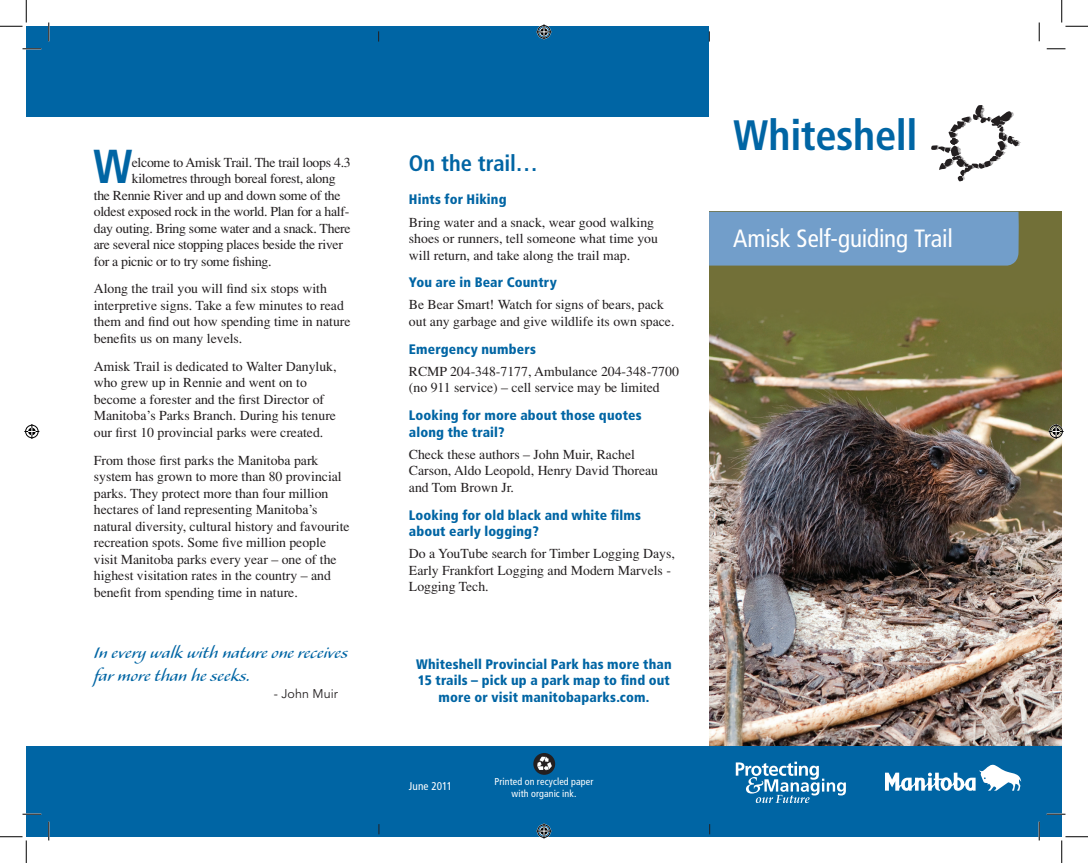
<style>
.page{position:relative;width:1088px;height:863px;background:#fff}
.page>*{position:absolute;margin:0;border:0;box-sizing:border-box;transform-origin:0 0}
.t1{font:700 condensed 47.62px "Frutiger";color:#0065a4}
.t2{font:700 condensed 42.5px "Frutiger";letter-spacing:-.01em;color:#0065a4}
.t3{font:condensed 25px "Frutiger";letter-spacing:-.01em;color:#fff}
.t4{font:700 condensed 22.5px "Frutiger";color:#0065a4}
.t5{font:20px/22.5px "Alexa Std";color:#0065a4}
.t6{font:13.75px/16.5px "Times";color:#231f20}
.t7{font:13.75px "Times";letter-spacing:-.02em;color:#231f20}
.t8{font:900 condensed 13.75px/16.5px "Frutiger";letter-spacing:.01em;color:#0065a4}
.t9{font:12.5px "Avenir";letter-spacing:.005em;color:#231f20}
.t10{font:condensed 11.25px "Frutiger";color:#fff}
.t11{font:condensed 10px/12px "Frutiger";letter-spacing:.015em;color:#fff;text-align:center}
</style>
<div class="page">
<img style="left:709px;top:212px;width:352px;height:534px">
<div style="left:709px;top:211px;width:309px;height:54px;background:#729eca"></div>
<div style="left:26px;top:746px;width:1035px;height:90px;background:#0065a4"></div>
<div style="left:26px;top:26px;width:683px;height:90px;background:#0065a4"></div>
<svg style="left:931px;top:105px;width:90px;height:77px"></svg>
<svg style="left:885px;top:764px;width:136px;height:26px"></svg>
<svg style="left:735px;top:761px;width:110px;height:42px"></svg>
<div style="left:533px;top:753px;width:22px;height:21px;background:#231f20;border-radius:50%"></div>
<svg style="left:537px;top:756px;width:14px;height:14px"></svg>
<svg style="left:22px;top:48px;width:19px;height:2px"></svg>
<svg style="left:1046px;top:48px;width:19px;height:2px"></svg>
<svg style="left:22px;top:813px;width:19px;height:2px"></svg>
<svg style="left:1046px;top:813px;width:19px;height:2px"></svg>
<svg style="left:48px;top:22px;width:2px;height:19px"></svg>
<svg style="left:48px;top:821px;width:2px;height:19px"></svg>
<svg style="left:1038px;top:22px;width:2px;height:19px"></svg>
<svg style="left:1038px;top:821px;width:2px;height:19px"></svg>
<svg style="left:0;top:0;width:27px;height:27px"></svg>
<svg style="left:0;top:836px;width:27px;height:26px"></svg>
<svg style="left:1061px;top:0;width:27px;height:27px"></svg>
<svg style="left:1061px;top:836px;width:27px;height:26px"></svg>
<svg style="left:536px;top:24px;width:15px;height:15px"></svg>
<svg style="left:536px;top:823px;width:15px;height:15px"></svg>
<svg style="left:24px;top:424px;width:15px;height:15px"></svg>
<svg style="left:1048px;top:424px;width:15px;height:15px"></svg>
<h1 class="t1" style="left:93px;top:138px;width:41px">W</h1>
<p class="t7" style="left:132px;top:154px;width:220px">elcome to Amisk Trail. The trail loops 4.3</p>
<p class="t7" style="left:132px;top:171px;width:205px">kilometres through boreal forest, along</p>
<p class="t7" style="left:94px;top:187px;width:248px">the Rennie River and up and down some of the</p>
<p class="t7" style="left:94px;top:204px;width:257px">oldest exposed rock in the world. Plan for a half-</p>
<p class="t7" style="left:94px;top:220px;width:258px">day outing. Bring some water and a snack. There</p>
<p class="t7" style="left:94px;top:237px;width:251px">are several nice stopping places beside the river</p>
<p class="t7" style="left:94px;top:253px;width:179px">for a picnic or to try some fishing.</p>
<p class="t6" style="left:94px;top:280px;width:258px">Along the trail you will find six stops with interpretive signs. Take a few minutes to read them and find out how spending time in nature benefits us on many levels.</p>
<p class="t6" style="left:94px;top:358px;width:244px">Amisk Trail is dedicated to Walter Danyluk, who grew up in Rennie and went on to become a forester and the first Director of Manitoba’s Parks Branch. During his tenure our first 10 provincial parks were created.</p>
<p class="t6" style="left:94px;top:451px;width:257px">From those first parks the Manitoba park system has grown to more than 80 provincial parks. They protect more than four million hectares of land representing Manitoba’s natural diversity, cultural history and favourite recreation spots. Some five million people visit Manitoba parks every year – one of the highest visitation rates in the country – and benefit from spending time in nature.</p>
<h3 class="t5" style="left:94px;top:642px;width:255px">In every walk with nature one receives far more than he seeks.</h3>
<p class="t9" style="left:274px;top:686px;width:65px">- John Muir</p>
<h3 class="t4" style="left:409px;top:150px;width:130px">On the trail…</h3>
<p class="t8" style="left:409px;top:191px;width:99px">Hints for Hiking</p>
<p class="t6" style="left:409px;top:214px;width:250px">Bring water and a snack, wear good walking shoes or runners, tell someone what time you will return, and take along the trail map.</p>
<p class="t8" style="left:409px;top:274px;width:149px">You are in Bear Country</p>
<p class="t6" style="left:409px;top:296px;width:267px">Be Bear Smart! Watch for signs of bears, pack out any garbage and give wildlife its own space.</p>
<p class="t8" style="left:409px;top:340px;width:128px">Emergency numbers</p>
<p class="t6" style="left:409px;top:363px;width:271px">RCMP 204-348-7177, Ambulance 204-348-7700 (no 911 service) – cell service may be limited</p>
<p class="t8" style="left:409px;top:407px;width:234px">Looking for more about those quotes along the trail?</p>
<p class="t6" style="left:409px;top:446px;width:251px">Check these authors – John Muir, Rachel<br>Carson, Aldo Leopold, Henry David Thoreau and Tom Brown Jr.</p>
<p class="t8" style="left:409px;top:506px;width:234px">Looking for old black and white films about early logging?</p>
<p class="t6" style="left:409px;top:545px;width:267px">Do a YouTube search for Timber Logging Days,<br>Early Frankfort Logging and Modern Marvels -<br>Logging Tech.</p>
<p class="t8" style="left:416px;top:655px;width:257px;text-align:center">Whiteshell Provincial Park has more than<br>15 trails – pick up a park map to find out more or visit manitobaparks.com.</p>
<p class="t10" style="left:409px;top:779px;width:45px">June 2011</p>
<p class="t11" style="left:494px;top:776px;width:100px">Printed on recycled paper with organic ink.</p>
<h2 class="t2" style="left:733px;top:110px;width:186px">Whiteshell</h2>
<h3 class="t3" style="left:733px;top:223px;width:221px">Amisk Self-guiding Trail</h3>
</div>
